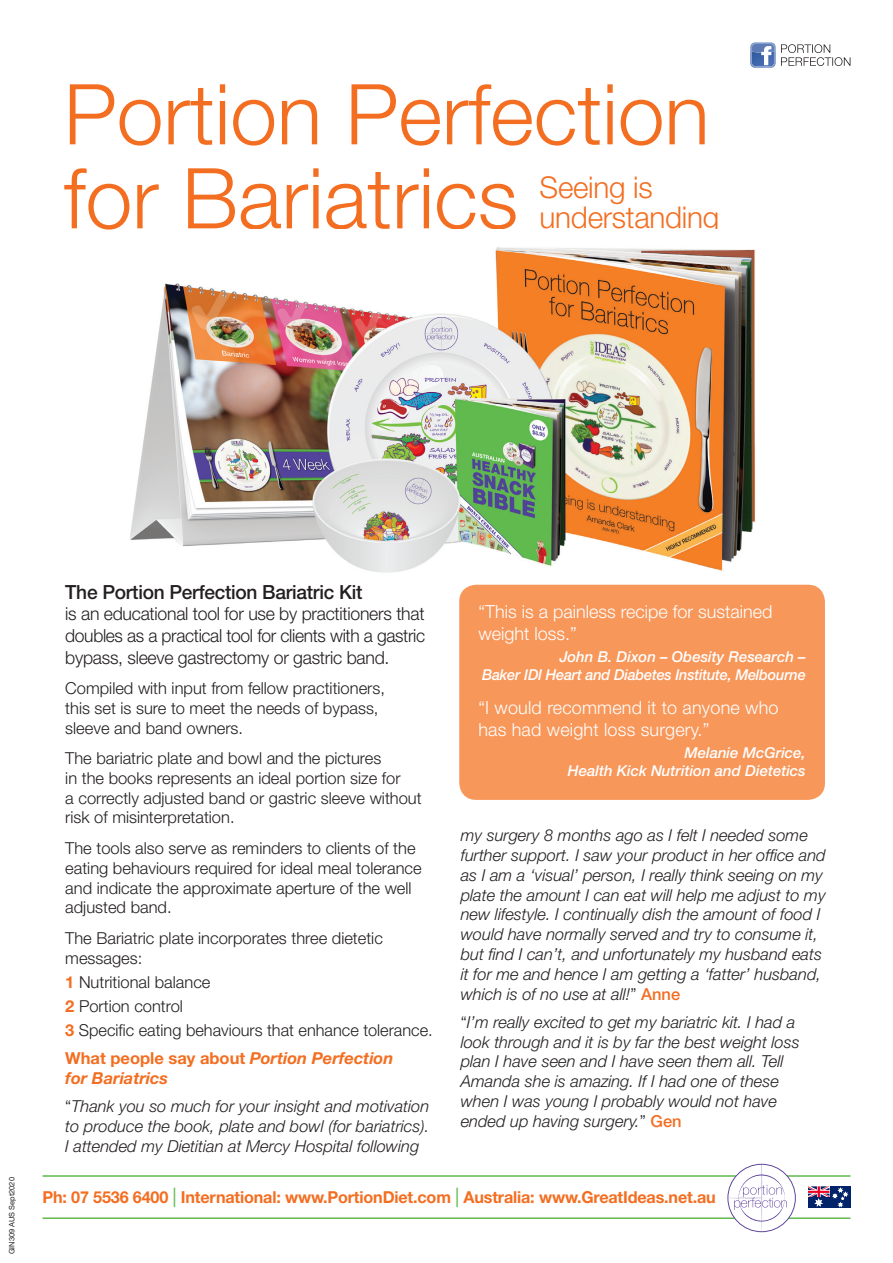
<style>
.page{position:relative;width:893px;height:1263px;background:#fff}
.page>*{position:absolute;margin:0;border:0;box-sizing:border-box;transform-origin:0 0}
.t1{font:300 84px/84px "Helvetica Neue";color:#f36e21}
.t2{font:300 30px/30px "Helvetica Neue";letter-spacing:-.01em;color:#f36e21}
.t3{font:500 19.5px "Helvetica Neue";letter-spacing:-.015em;color:#231f20}
.t4{font:300 18px/21.6px "Helvetica Neue";letter-spacing:-.015em;color:#231f20;text-align:justify}
.t5{font:300 18px/21.6px "Helvetica Neue";letter-spacing:.01em;color:#fff}
.t6{font:italic 300 16.5px/19.8px "Helvetica Neue";color:#231f20}
.t7{font:300 16.5px/19.8px "Helvetica Neue";color:#231f20}
.t8{font:700 16.5px "Helvetica Neue";letter-spacing:-.01em;color:#f36e21}
.t9{font:italic 700 16.5px/19.8px "Helvetica Neue";color:#f36e21}
.Quote_Name{font:italic 500 15px/18px "Helvetica Neue";color:#fff;text-align:right}
.t10{font:7.5px "Helvetica Neue";color:#231f20}
.s1{font-weight:700;color:#f36e21}
.s2{font-style:normal}
.s3{font-weight:500;font-style:normal;color:#f36e21}
.s4{font-weight:400;font-size:19.5px;color:#60ba4e}
</style>
<div class="page">
<svg style="left:750px;top:43px;width:100px;height:25px"></svg>
<div style="left:808px;top:1186px;width:42px;height:22px;background:#002369"></div>
<svg style="left:808px;top:1186px;width:39px;height:20px"></svg>
<hr style="left:43px;top:1217px;width:807px;height:2px;background:#60ba4e">
<hr style="left:43px;top:1175px;width:807px;height:2px;background:#60ba4e">
<div style="left:459px;top:585px;width:366px;height:215px;background:#f7975a;border-radius:17px"></div>
<img style="left:130px;top:247px;width:626px;height:326px">
<svg style="left:727px;top:1164px;width:69px;height:69px"></svg>
<p class="t1" style="left:64px;top:71px;width:647px">Portion Perfection for Bariatrics</p>
<p class="t2" style="left:540px;top:172px;width:181px">Seeing is understanding</p>
<p class="t3" style="left:65px;top:580px;width:299px">The Portion Perfection Bariatric Kit</p>
<p class="t4" style="left:65px;top:603px;width:361px">is an educational tool for use by practitioners that doubles as a practical tool for clients with a gastric bypass, sleeve gastrectomy or gastric band.</p>
<p class="t7" style="left:65px;top:678px;width:321px">Compiled with input from fellow practitioners, this set is sure to meet the needs of bypass, sleeve and band owners.</p>
<p class="t7" style="left:65px;top:748px;width:358px">The bariatric plate and bowl and the pictures<br>in the books represents an ideal portion size for<br>a correctly adjusted band or gastric sleeve without risk of misinterpretation.</p>
<p class="t7" style="left:65px;top:838px;width:358px">The tools also serve as reminders to clients of the eating behaviours required for ideal meal tolerance and indicate the approximate aperture of the well adjusted band.</p>
<p class="t7" style="left:65px;top:928px;width:319px">The Bariatric plate incorporates three dietetic messages:</p>
<p class="t7" style="left:65px;top:971px;width:147px"><span class="s1">1</span> Nutritional balance</p>
<p class="t7" style="left:65px;top:995px;width:119px"><span class="s1">2</span> Portion control</p>
<p class="t7" style="left:65px;top:1019px;width:369px"><span class="s1">3</span> Specific eating behaviours that enhance tolerance.</p>
<p class="t9" style="left:65px;top:1048px;width:330px"><span class="s2">What people say about</span> Portion Perfection for Bariatrics</p>
<p class="t6" style="left:65px;top:1096px;width:366px;text-align:justify"><span class="s2">“</span>Thank you so much for your insight and motivation to produce the book, plate and bowl (for bariatrics).<br>I attended my Dietitian at Mercy Hospital following</p>
<p class="t5" style="left:478px;top:600px;width:296px">“This is a painless recipe for sustained weight loss.”</p>
<p class="Quote_Name" style="left:482px;top:647px;width:325px">John B. Dixon – Obesity Research –<br>Baker IDI Heart and Diabetes Institute, Melbourne</p>
<p class="t5" style="left:478px;top:697px;width:302px">“I would recommend it to anyone who has had weight loss surgery.”</p>
<p class="Quote_Name" style="left:568px;top:744px;width:239px">Melanie McGrice,<br>Health Kick Nutrition and Dietetics</p>
<p class="t6" style="left:461px;top:825px;width:366px">my surgery 8 months ago as I felt I needed some further support. I saw your product in her office and as I am a ‘visual’ person, I really think seeing on my plate the amount I can eat will help me adjust to my new lifestyle. I continually dish the amount of food I would have normally served and try to consume it, but find I can’t, and unfortunately my husband eats it for me and hence I am getting a ‘fatter’ husband, which is of no use at all!<span class="s2">”</span> <span class="s3">Anne</span></p>
<p class="t6" style="left:461px;top:1012px;width:340px"><span class="s2">“</span>I’m really excited to get my bariatric kit. I had a look through and it is by far the best weight loss plan I have seen and I have seen them all. Tell Amanda she is amazing. If I had one of these when I was young I probably would not have ended up having surgery.<span class="s2">”</span> <span class="s3">Gen</span></p>
<p class="t10" style="left:7px;top:1254px;width:79px;rotate:-90deg">GIN309 AUS Sept2020</p>
<p class="t8" style="left:43px;top:1187px;width:675px">Ph: 07 5536 6400 <span class="s4">|</span> International: www.PortionDiet.com <span class="s4">|</span> Australia: www.GreatIdeas.net.au</p>
</div>
